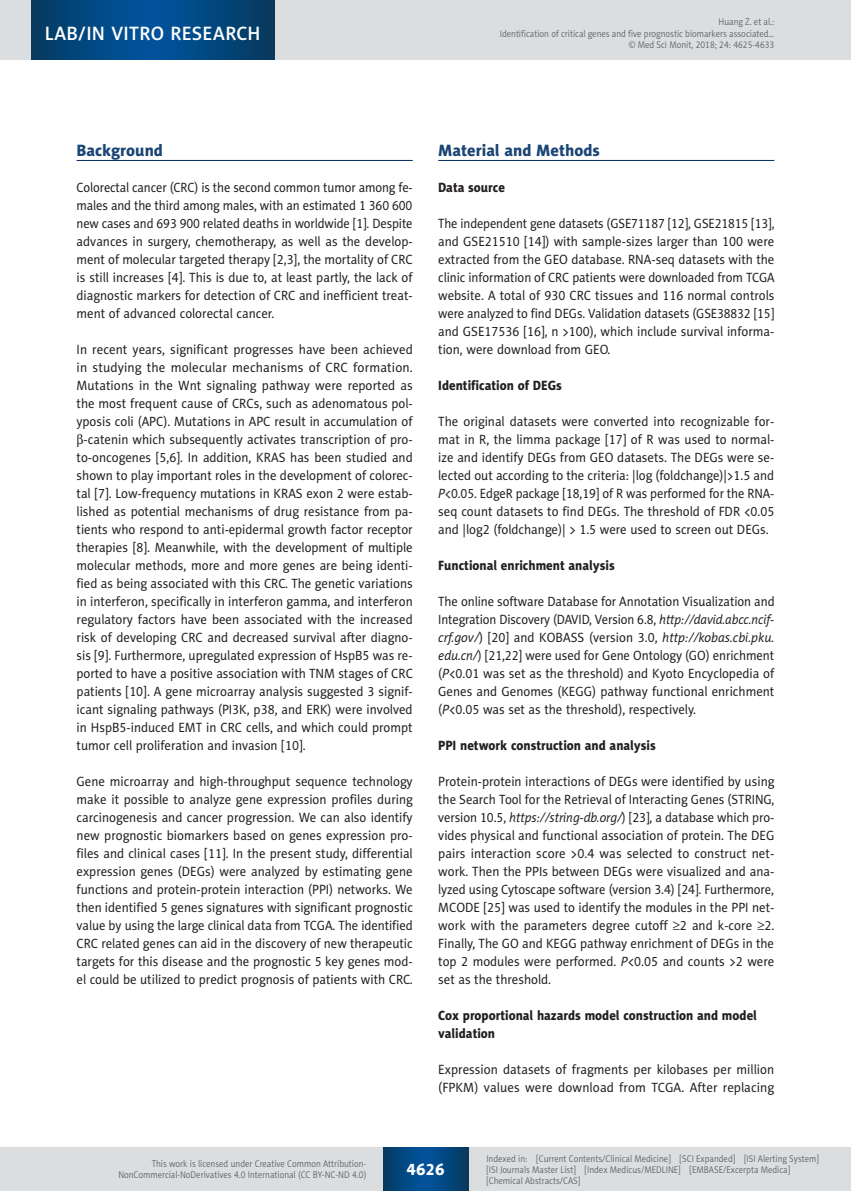
<style>
.page{position:relative;width:851px;height:1191px;background:#fff}
.page>*{position:absolute;margin:0;border:0;box-sizing:border-box;transform-origin:0 0}
.t1{font:19.5px "Naomi Sans EFN Medium";letter-spacing:.015em;color:#fff}
.MSM_Headline_1{font:16.5px "Naomi Sans EFN Heavy";color:#1a4574}
.t2{font:16.5px "Naomi Sans EFN Heavy";color:#fff}
.MSM_Body{font:13.5px/18px "Naomi Sans EFN";color:#231f20;text-align:justify;scale:.95 1}
.MSM_Body-2{font:13.5px/18px "Naomi Sans EFN";color:#231f20;text-align:justify;scale:.96 1}
.MSM_Body-3{font:13.5px/18px "Naomi Sans EFN";color:#231f20;text-align:justify;scale:.93 1}
.MSM_Body-4{font:13.5px/18px "Naomi Sans EFN";color:#231f20;text-align:justify;scale:.94 1}
.MSM_Headline_2{font:13.5px/18px "Naomi Sans EFN Heavy";color:#231f20;scale:.95 1}
.MSM_pagina_sygnatura{font:9.75px/11.2px "Naomi Sans EFN Light";color:#57585a;scale:.9 1}
.MSM_pagina_zywa{font:9.75px/11.2px "Naomi Sans EFN Light";color:#57585a;text-align:right;scale:.9 1}
.s1{font-family:"Standard Sym L"}
.s2{font-style:italic}
</style>
<div class="page">
<hr style="left:77px;top:160px;width:335px;height:1px;background:#00295c">
<hr style="left:438px;top:160px;width:336px;height:1px;background:#00295c">
<div style="left:0;top:1148px;width:850px;height:43px;background:#dcdddf"></div>
<svg style="left:383px;top:1147px;width:85px;height:43px;background:#02477e"></svg>
<div style="left:0;top:0;width:850px;height:60px;background:#dcdddf"></div>
<hr style="left:850px;top:0;width:1px;height:60px;background:#dcdddf">
<svg style="left:32px;top:0;width:242px;height:60px;background:#02477f"></svg>
<h1 class="t1" style="left:45px;top:22px;width:217px">LAB/IN VITRO RESEARCH</h1>
<p class="MSM_pagina_zywa" style="left:499px;top:16px;width:306px">Huang Z. et al.:<br>Identification of critical genes and five prognostic biomarkers associated…</p>
<p class="MSM_pagina_sygnatura" style="left:628px;top:39px;width:163px">© Med Sci Monit, 2018; 24: 4625-4633</p>
<p class="MSM_Headline_1" style="left:77px;top:140px;width:88px">Background</p>
<p class="MSM_Body-3" style="left:77px;top:178px;width:363px">Colorectal cancer (CRC) is the second common tumor among fe&shy;males and the third among males, with an estimated 1 360 600 new cases and 693 900 related deaths in worldwide [1]. Despite advances in surgery, chemotherapy, as well as the develop&shy;ment of molecular targeted therapy [2,3], the mortality of CRC is still increases [4]. This is due to, at least partly, the lack of diagnostic markers for detection of CRC and inefficient treat&shy;ment of advanced colorectal cancer.</p>
<p class="MSM_Body-2" style="left:77px;top:340px;width:352px">In recent years, significant progresses have been achieved in studying the molecular mechanisms of CRC formation.<br>Mutations in the Wnt signaling pathway were reported as the most frequent cause of CRCs, such as adenomatous pol&shy;yposis coli (APC). Mutations in APC result in accumulation of <span class="s1">b</span>-catenin which subsequently activates transcription of pro&shy;to-oncogenes [5,6]. In addition, KRAS has been studied and shown to play important roles in the development of colorec&shy;tal [7]. Low-frequency mutations in KRAS exon 2 were estab&shy;lished as potential mechanisms of drug resistance from pa&shy;tients who respond to anti-epidermal growth factor receptor therapies [8]. Meanwhile, with the development of multiple molecular methods, more and more genes are being identi&shy;fied as being associated with this CRC. The genetic variations in interferon, specifically in interferon gamma, and interferon regulatory factors have been associated with the increased risk of developing CRC and decreased survival after diagno&shy;sis [9]. Furthermore, upregulated expression of HspB5 was re&shy;ported to have a positive association with TNM stages of CRC patients [10]. A gene microarray analysis suggested 3 signif&shy;icant signaling pathways (PI3K, p38, and ERK) were involved in HspB5-induced EMT in CRC cells, and which could prompt tumor cell proliferation and invasion [10].</p>
<p class="MSM_Body" style="left:77px;top:772px;width:355px">Gene microarray and high-throughput sequence technology make it possible to analyze gene expression profiles during carcinogenesis and cancer progression. We can also identify new prognostic biomarkers based on genes expression pro&shy;files and clinical cases [11]. In the present study, differential expression genes (DEGs) were analyzed by estimating gene functions and protein-protein interaction (PPI) networks. We then identified 5 genes signatures with significant prognostic value by using the large clinical data from TCGA. The identified CRC related genes can aid in the discovery of new therapeutic targets for this disease and the prognostic 5 key genes mod&shy;el could be utilized to predict prognosis of patients with CRC.</p>
<p class="MSM_Headline_1" style="left:438px;top:140px;width:163px">Material and Methods</p>
<p class="MSM_Headline_2" style="left:438px;top:178px;width:72px">Data source</p>
<p class="MSM_Body-3" style="left:438px;top:214px;width:363px">The independent gene datasets (GSE71187 [12], GSE21815 [13], and GSE21510 [14]) with sample-sizes larger than 100 were extracted from the GEO database. RNA-seq datasets with the clinic information of CRC patients were downloaded from TCGA website. A total of 930 CRC tissues and 116 normal controls were analyzed to find DEGs. Validation datasets (GSE38832 [15] and GSE17536 [16], n &gt;100), which include survival informa&shy;tion, were download from GEO.</p>
<p class="MSM_Headline_2" style="left:438px;top:376px;width:131px">Identification of DEGs</p>
<p class="MSM_Body" style="left:438px;top:412px;width:355px">The original datasets were converted into recognizable for&shy;mat in R, the limma package [17] of R was used to normal&shy;ize and identify DEGs from GEO datasets. The DEGs were se&shy;lected out according to the criteria: |log (foldchange)|&gt;1.5 and <span class="s2">P</span>&lt;0.05. EdgeR package [18,19] of R was performed for the RNA&shy;seq count datasets to find DEGs. The threshold of FDR &lt;0.05 and |log2 (foldchange)| &gt; 1.5 were used to screen out DEGs.</p>
<p class="MSM_Headline_2" style="left:438px;top:556px;width:187px">Functional enrichment analysis</p>
<p class="MSM_Body-4" style="left:438px;top:592px;width:359px">The online software Database for Annotation Visualization and Integration Discovery (DAVID, Version 6.8, <span class="s2">http://david.abcc.ncif&shy;crf.gov/</span>) [20] and KOBASS (version 3.0, <span class="s2">http://kobas.cbi.pku. edu.cn/</span>) [21,22] were used for Gene Ontology (GO) enrichment (<span class="s2">P</span>&lt;0.01 was set as the threshold) and Kyoto Encyclopedia of Genes and Genomes (KEGG) pathway functional enrichment (<span class="s2">P</span>&lt;0.05 was set as the threshold), respectively.</p>
<p class="MSM_Headline_2" style="left:438px;top:736px;width:230px">PPI network construction and analysis</p>
<p class="MSM_Body" style="left:438px;top:772px;width:355px">Protein-protein interactions of DEGs were identified by using the Search Tool for the Retrieval of Interacting Genes (STRING, version 10.5, <span class="s2">https://string-db.org/</span>) [23], a database which pro&shy;vides physical and functional association of protein. The DEG pairs interaction score &gt;0.4 was selected to construct net&shy;work. Then the PPIs between DEGs were visualized and ana&shy;lyzed using Cytoscape software (version 3.4) [24]. Furthermore, MCODE [25] was used to identify the modules in the PPI net&shy;work with the parameters degree cutoff <span class="s1">³</span>2 and k-core <span class="s1">³</span>2.<br>Finally, The GO and KEGG pathway enrichment of DEGs in the top 2 modules were performed. <span class="s2">P</span>&lt;0.05 and counts &gt;2 were set as the threshold.</p>
<p class="MSM_Headline_2" style="left:438px;top:1006px;width:337px">Cox proportional hazards model construction and model validation</p>
<p class="MSM_Body" style="left:438px;top:1060px;width:355px">Expression datasets of fragments per kilobases per million (FPKM) values were download from TCGA. After replacing</p>
<p class="MSM_pagina_sygnatura" style="left:118px;top:1158px;width:277px;text-align:right">This work is licensed under Creative Common Attribution-<br>NonCommercial-NoDerivatives 4.0 International (CC BY-NC-ND 4.0)</p>
<p class="t2" style="left:406px;top:1159px;width:40px">4626</p>
<p class="MSM_pagina_sygnatura" style="left:486px;top:1152px;width:371px">Indexed in: [Current Contents/Clinical Medicine] [SCI Expanded] [ISI Alerting System] [ISI Journals Master List] [Index Medicus/MEDLINE] [EMBASE/Excerpta Medica] [Chemical Abstracts/CAS]</p>
</div>
